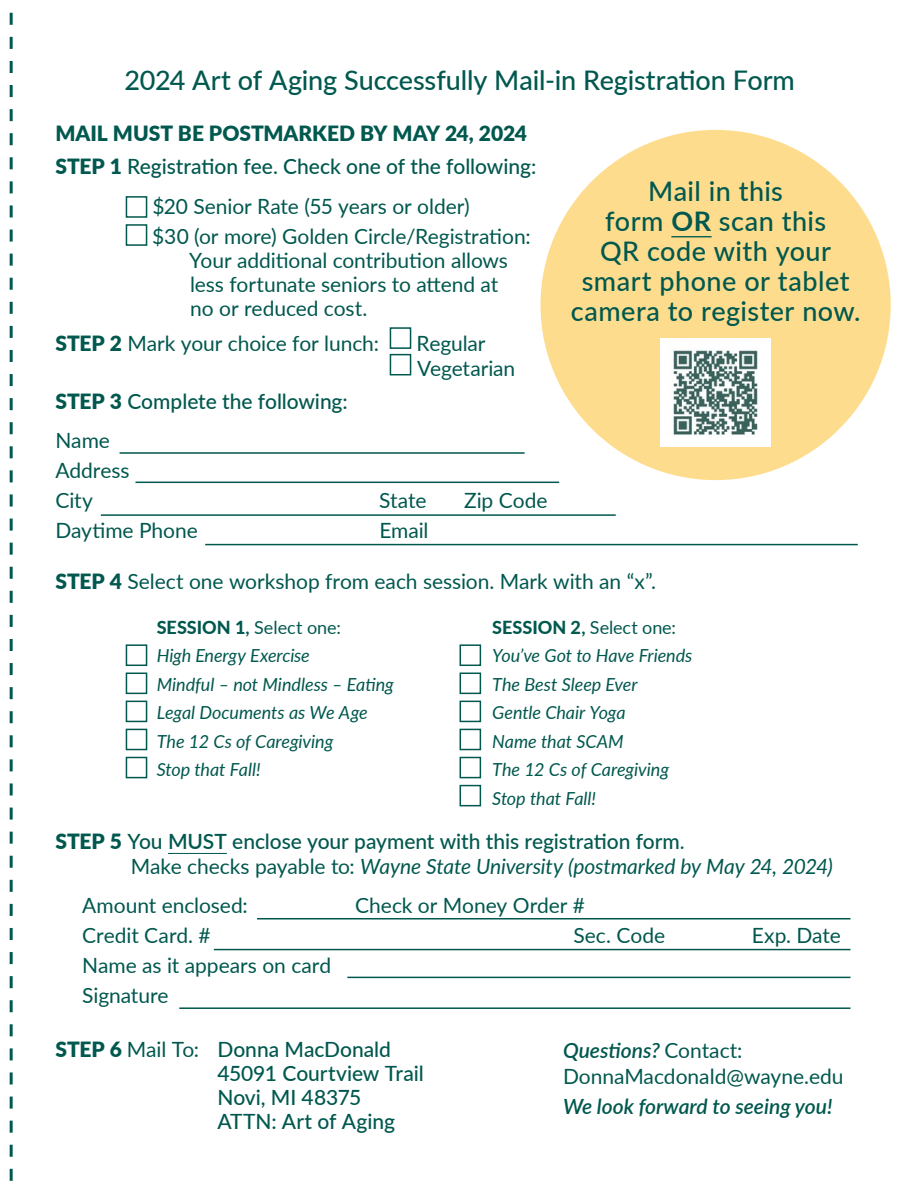
<style>
.page{position:relative;width:918px;height:1188px;background:#fff}
.page>*{position:absolute;margin:0;border:0;box-sizing:border-box;transform-origin:0 0}
.t1{font:500 27px/30px "Lato";letter-spacing:.01em;color:#00584e;text-align:center}
.t2{font:21px/24px "Lato";letter-spacing:-.005em;color:#00584e}
.t3{font:500 21px/33px "Lato";letter-spacing:-.005em;color:#00584e}
.t4{font:italic 600 21px "Lato";color:#00584e}
.t5{font:italic 18px/28.5px "Lato";letter-spacing:-.005em;color:#00584e}
.t6{font:18px "Lato";letter-spacing:-.005em;color:#00584e}
.s1{font-weight:900}
.s2{font-weight:700}
.s3{font-weight:800}
.s4{font-weight:600}
.s5{font-weight:400}
.s6{font-weight:400;font-style:italic}
.s7{font-weight:600;font-style:italic}
</style>
<div class="page">
<hr style="left:168px;top:853px;width:59px;height:1px;background:#00584e">
<div style="left:540px;top:130px;width:351px;height:350px;background:#fedc8d;border-radius:50%"></div>
<hr style="left:671px;top:236px;width:41px;height:1px;background:#00584e">
<hr style="left:120px;top:452px;width:405px;height:2px;background:#00584e">
<hr style="left:135px;top:482px;width:424px;height:1px;background:#00584e">
<hr style="left:101px;top:514px;width:515px;height:2px;background:#00584e">
<hr style="left:205px;top:544px;width:653px;height:1px;background:#00584e">
<div style="left:660px;top:338px;width:111px;height:109px;background:#fff"></div>
<img style="left:673px;top:350px;width:85px;height:85px">
<hr style="left:347px;top:977px;width:503px;height:1px;background:#00584e">
<hr style="left:179px;top:1007px;width:672px;height:2px;background:#00584e">
<div style="left:460px;top:644px;width:21px;height:22px;border:2px solid #00584e"></div>
<div style="left:460px;top:673px;width:21px;height:21px;border:2px solid #00584e"></div>
<div style="left:460px;top:701px;width:21px;height:21px;border:2px solid #00584e"></div>
<div style="left:460px;top:729px;width:21px;height:21px;border:2px solid #00584e"></div>
<div style="left:460px;top:757px;width:21px;height:21px;border:2px solid #00584e"></div>
<div style="left:460px;top:785px;width:21px;height:21px;border:2px solid #00584e"></div>
<div style="left:126px;top:644px;width:21px;height:22px;border:2px solid #00584e"></div>
<div style="left:126px;top:673px;width:21px;height:21px;border:2px solid #00584e"></div>
<div style="left:126px;top:701px;width:21px;height:21px;border:2px solid #00584e"></div>
<div style="left:126px;top:729px;width:21px;height:21px;border:2px solid #00584e"></div>
<div style="left:126px;top:757px;width:21px;height:21px;border:2px solid #00584e"></div>
<div style="left:126px;top:196px;width:21px;height:22px;border:2px solid #00584e"></div>
<div style="left:126px;top:224px;width:21px;height:22px;border:2px solid #00584e"></div>
<div style="left:390px;top:327px;width:21px;height:22px;border:2px solid #00584e"></div>
<div style="left:390px;top:354px;width:21px;height:21px;border:2px solid #00584e"></div>
<hr style="left:214px;top:949px;width:636px;height:1px;background:#00584e">
<hr style="left:257px;top:918px;width:594px;height:1px;background:#00584e">
<svg style="left:10px;top:13px;width:3px;height:1168px"></svg>
<p class="t1" style="left:124px;top:64px;width:672px">2024 Art of Aging Successfully Mail-in Registration Form</p>
<p class="t3" style="left:55px;top:116px;width:482px"><span class="s1">MAIL MUST BE POSTMARKED BY MAY 24, 2024<br>STEP 1</span> Registration fee. Check one of the following:</p>
<p class="t2" style="left:152px;top:194px;width:319px">$20 Senior Rate (55 years or older)</p>
<p class="t2" style="left:189px;top:224px;width:343px;text-indent:-37px">$30 (or more) Golden Circle/Registration:<br>Your additional contribution allows less fortunate seniors to attend at</p>
<p class="t2" style="left:190px;top:296px;width:179px">no or reduced cost.</p>
<p class="t2" style="left:55px;top:330px;width:325px"><span class="s1">STEP 2</span> Mark your choice for lunch:</p>
<p class="t2" style="left:417px;top:329px;width:100px;line-height:25.5px">Regular<br>Vegetarian</p>
<p class="t3" style="left:55px;top:384px;width:294px"><span class="s1">STEP 3</span> Complete the following:</p>
<p class="t2" style="left:55px;top:428px;width:56px">Name</p>
<p class="t2" style="left:55px;top:458px;width:76px">Address</p>
<p class="t2" style="left:55px;top:488px;width:39px">City</p>
<p class="t2" style="left:379px;top:488px;width:49px">State</p>
<p class="t2" style="left:464px;top:488px;width:85px">Zip Code</p>
<p class="t2" style="left:55px;top:518px;width:144px">Daytime Phone</p>
<p class="t2" style="left:379px;top:518px;width:51px">Email</p>
<p class="t2" style="left:55px;top:569px;width:602px"><span class="s1">STEP 4</span> Select one workshop from each session. Mark with an “x”.</p>
<p class="t1" style="left:571px;top:175px;width:291px">Mail in this<br>form <span class="s2">OR</span> scan this<br>QR code with your smart phone or tablet camera to register now.</p>
<p class="t6" style="left:157px;top:614px;width:186px"><span class="s3">SESSION 1</span><span class="s2">,</span> Select one:</p>
<p class="t5" style="left:157px;top:641px;width:155px">High Energy Exercise</p>
<p class="t5" style="left:157px;top:669px;width:239px">Mindful – not Mindless – Eating<br>Legal Documents as We Age</p>
<p class="t5" style="left:157px;top:726px;width:178px">The 12 Cs of Caregiving</p>
<p class="t5" style="left:157px;top:755px;width:105px">Stop that Fall!</p>
<p class="t6" style="left:492px;top:614px;width:185px"><span class="s3">SESSION 2</span><span class="s2">,</span> Select one:</p>
<p class="t5" style="left:492px;top:641px;width:202px">You’ve Got to Have Friends</p>
<p class="t5" style="left:492px;top:669px;width:147px">The Best Sleep Ever</p>
<p class="t5" style="left:492px;top:698px;width:135px">Gentle Chair Yoga</p>
<p class="t5" style="left:492px;top:726px;width:133px">Name that SCAM</p>
<p class="t5" style="left:492px;top:755px;width:178px">The 12 Cs of Caregiving</p>
<p class="t5" style="left:492px;top:783px;width:105px">Stop that Fall!</p>
<p class="t3" style="left:131px;top:827px;width:704px;line-height:25.5px;text-indent:-75px"><span class="s1">STEP 5</span> You <span class="s4">MUST</span> enclose your payment with this registration form<span class="s5">.<br>Make checks payable to:</span> <span class="s6">Wayne State University (postmarked by May 24, 2024)</span></p>
<p class="t2" style="left:82px;top:893px;width:167px">Amount enclosed:</p>
<p class="t2" style="left:355px;top:893px;width:231px">Check or Money Order #</p>
<p class="t2" style="left:82px;top:923px;width:130px">Credit Card. #</p>
<p class="t2" style="left:573px;top:923px;width:93px">Sec. Code</p>
<p class="t2" style="left:752px;top:923px;width:90px">Exp. Date</p>
<p class="t2" style="left:82px;top:953px;width:250px">Name as it appears on card</p>
<p class="t2" style="left:82px;top:983px;width:88px">Signature</p>
<p class="t3" style="left:55px;top:1032px;width:337px"><span class="s1">STEP 6</span> <span class="s5">Mail To:</span> Donna MacDonald</p>
<p class="t3" style="left:217px;top:1056px;width:208px">45091 Courtview Trail</p>
<p class="t3" style="left:217px;top:1080px;width:145px">Novi, MI 48375</p>
<p class="t3" style="left:217px;top:1104px;width:179px">ATTN: Art of Aging</p>
<p class="t2" style="left:563px;top:1037px;width:282px;line-height:25.5px"><span class="s7">Questions?</span> Contact:<br>DonnaMacdonald@wayne.edu</p>
<p class="t4" style="left:563px;top:1091px;width:271px">We look forward to seeing you!</p>
</div>
